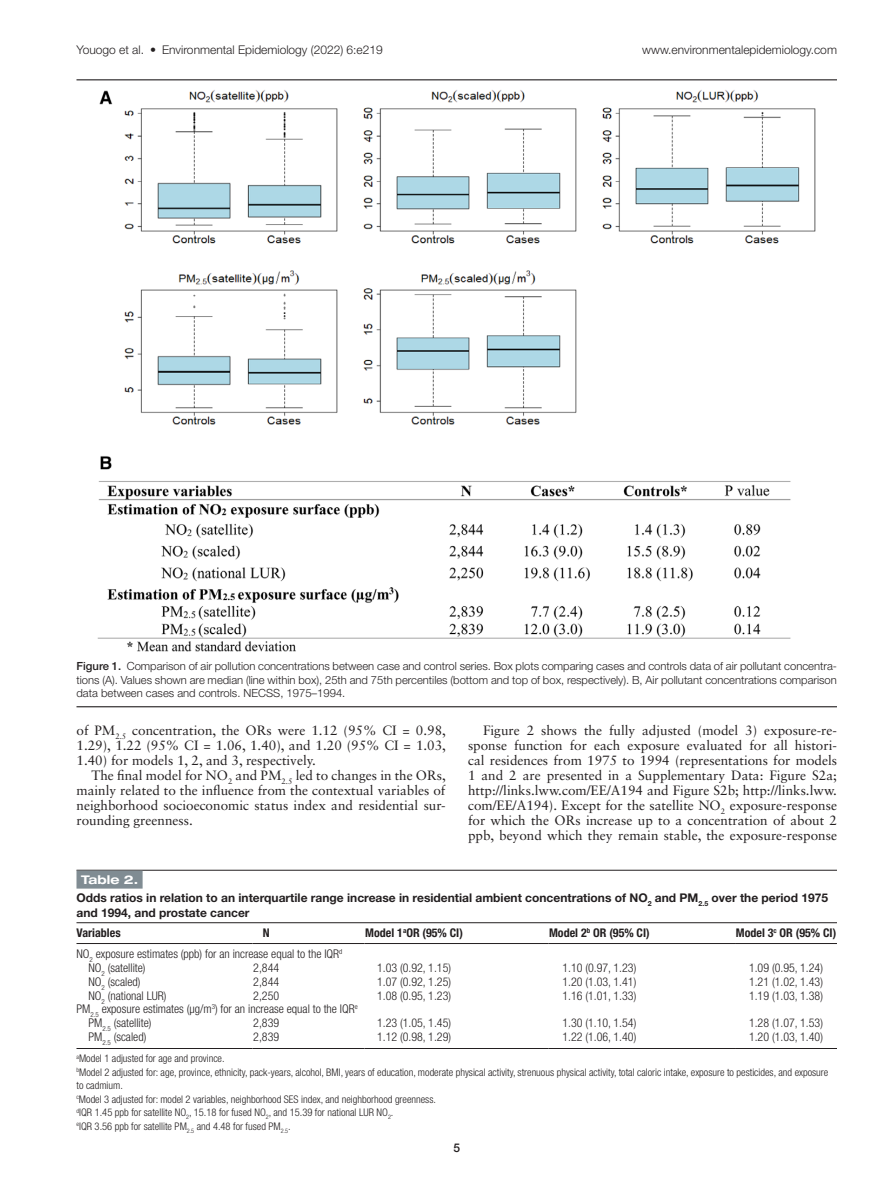
<style>
.page{position:relative;width:891px;height:1188px;background:#fff}
.page>*{position:absolute;margin:0;border:0;box-sizing:border-box;transform-origin:0 0}
.t1{font:13.5px/15px "Sabon LT Std";color:#231f20;text-align:justify}
.t2{font:300 condensed 12px/13.8px "Helvetica Neue LT Std";color:#231f20}
.t3{font:700 12px/18px "Helvetica Neue LT Std";color:#231f20}
.t4{font:300 12px "Helvetica Neue LT Std";color:#231f20}
.t5{font:700 condensed 12px "Helvetica Neue LT Std";color:#231f20}
.t6{font:500 12px "Helvetica Neue LT Std";color:#231f20}
.t7{font:300 11.25px/13.5px "Helvetica Neue LT Std";color:#231f20;text-align:justify}
.t8{font:300 condensed 10.5px/13.5px "Helvetica Neue LT Std";color:#231f20}
.s1{font-weight:500}
.s2{font-stretch:expanded;color:#fff}
</style>
<div class="page">
<img style="left:97px;top:90px;width:719px;height:562px">
<hr style="left:76px;top:79px;width:761px;height:1px;background:#231f20">
<hr style="left:76px;top:706px;width:761px;height:1px;background:#231f20">
<hr style="left:76px;top:1048px;width:177px;height:1px;background:#231f20">
<hr style="left:253px;top:1048px;width:112px;height:1px;background:#231f20">
<hr style="left:365px;top:1048px;width:183px;height:1px;background:#231f20">
<hr style="left:548px;top:1048px;width:187px;height:1px;background:#231f20">
<hr style="left:735px;top:1048px;width:102px;height:1px;background:#231f20">
<hr style="left:76px;top:943px;width:177px;height:1px;background:#231f20">
<hr style="left:253px;top:943px;width:112px;height:1px;background:#231f20">
<hr style="left:365px;top:943px;width:183px;height:1px;background:#231f20">
<hr style="left:548px;top:943px;width:187px;height:1px;background:#231f20">
<hr style="left:735px;top:943px;width:102px;height:1px;background:#231f20">
<hr style="left:76px;top:870px;width:761px;height:1px;background:#231f20">
<div style="left:76px;top:871px;width:67px;height:18px;background:#808c93"></div>
<hr style="left:76px;top:922px;width:761px;height:1px;background:#231f20">
<p class="t4" style="left:76px;top:42px;width:308px">Youogo et al. • Environmental Epidemiology (2022) 6:e219</p>
<p class="t4" style="left:642px;top:42px;width:196px">www.environmentalepidemiology.com</p>
<p class="t7" style="left:76px;top:659px;width:762px"><span class="s1">Figure 1.</span> Comparison of air pollution concentrations between case and control series. Box plots comparing cases and controls data of air pollutant concentra&shy;tions (A). Values shown are median (line within box), 25th and 75th percentiles (bottom and top of box, respectively). B, Air pollutant concentrations comparison data between cases and controls. NECSS, 1975–1994.</p>
<p class="t1" style="left:76px;top:722px;width:371px">of PM<sub>2.5</sub> concentration, the ORs were 1.12 (95% CI = 0.98, 1.29), 1.22 (95% CI = 1.06, 1.40), and 1.20 (95% CI = 1.03, 1.40) for models 1, 2, and 3, respectively.</p>
<p class="t1" style="left:77px;top:767px;width:371px;text-indent:15px">The final model for NO<sub>2</sub> and PM<sub>2.5</sub> led to changes in the ORs, mainly related to the influence from the contextual variables of neighborhood socioeconomic status index and residential sur&shy;rounding greenness.</p>
<p class="t1" style="left:468px;top:722px;width:371px;text-indent:15px">Figure 2 shows the fully adjusted (model 3) exposure-re&shy;sponse function for each exposure evaluated for all histori&shy;cal residences from 1975 to 1994 (representations for models 1 and 2 are presented in a Supplementary Data: Figure S2a; http://links.lww.com/EE/A194 and Figure S2b; http://links.lww. com/EE/A194). Except for the satellite NO<sub>2</sub> exposure-response for which the ORs increase up to a concentration of about 2 ppb, beyond which they remain stable, the exposure-response</p>
<p class="t3" style="left:76px;top:871px;width:753px;text-indent:4px"><span class="s2">Table 2.<br></span>Odds ratios in relation to an interquartile range increase in residential ambient concentrations of NO<sub>2</sub> and PM<sub>2.5</sub> over the period 1975</p>
<p class="t3" style="left:76px;top:904px;width:175px">and 1994, and prostate cancer</p>
<p class="t5" style="left:76px;top:926px;width:46px">Variables</p>
<p class="t5" style="left:263px;top:926px;width:8px">N</p>
<p class="t5" style="left:365px;top:926px;width:99px">Model 1<sup>a</sup>OR (95% CI)</p>
<p class="t5" style="left:549px;top:926px;width:102px">Model 2<sup>b</sup> OR (95% CI)</p>
<p class="t5" style="left:736px;top:926px;width:102px">Model 3<sup>c</sup> OR (95% CI)</p>
<p class="t2" style="left:88px;top:947px;width:255px;text-indent:-12px">NO<sub>2</sub> exposure estimates (ppb) for an increase equal to the IQR<sup>d<br></sup>NO<sub>2</sub> (satellite)</p>
<p class="t2" style="left:253px;top:961px;width:27px">2,844</p>
<p class="t2" style="left:377px;top:961px;width:76px">1.03 (0.92, 1.15)</p>
<p class="t2" style="left:562px;top:961px;width:76px">1.10 (0.97, 1.23)</p>
<p class="t2" style="left:749px;top:961px;width:76px">1.09 (0.95, 1.24)</p>
<p class="t2" style="left:88px;top:974px;width:53px">NO<sub>2</sub> (scaled)</p>
<p class="t2" style="left:253px;top:974px;width:27px">2,844</p>
<p class="t2" style="left:377px;top:974px;width:76px">1.07 (0.92, 1.25)</p>
<p class="t2" style="left:562px;top:974px;width:76px">1.20 (1.03, 1.41)</p>
<p class="t2" style="left:749px;top:974px;width:76px">1.21 (1.02, 1.43)</p>
<p class="t2" style="left:88px;top:988px;width:79px">NO<sub>2</sub> (national LUR)</p>
<p class="t2" style="left:253px;top:988px;width:27px">2,250</p>
<p class="t2" style="left:377px;top:988px;width:76px">1.08 (0.95, 1.23)</p>
<p class="t2" style="left:562px;top:988px;width:76px">1.16 (1.01, 1.33)</p>
<p class="t2" style="left:749px;top:988px;width:76px">1.19 (1.03, 1.38)</p>
<p class="t2" style="left:88px;top:1002px;width:271px;text-indent:-12px">PM<sub>2.5</sub> exposure estimates (µg/m<sup>3</sup>) for an increase equal to the IQR<sup>e<br></sup>PM<sub>2.5</sub> (satellite)</p>
<p class="t2" style="left:253px;top:1016px;width:27px">2,839</p>
<p class="t2" style="left:377px;top:1016px;width:76px">1.23 (1.05, 1.45)</p>
<p class="t2" style="left:562px;top:1016px;width:76px">1.30 (1.10, 1.54)</p>
<p class="t2" style="left:749px;top:1016px;width:76px">1.28 (1.07, 1.53)</p>
<p class="t2" style="left:88px;top:1030px;width:59px">PM<sub>2.5</sub> (scaled)</p>
<p class="t2" style="left:253px;top:1030px;width:27px">2,839</p>
<p class="t2" style="left:377px;top:1030px;width:76px">1.12 (0.98, 1.29)</p>
<p class="t2" style="left:562px;top:1030px;width:76px">1.22 (1.06, 1.40)</p>
<p class="t2" style="left:749px;top:1030px;width:76px">1.20 (1.03, 1.40)</p>
<p class="t8" style="left:76px;top:1051px;width:753px"><sup>a</sup>Model 1 adjusted for age and province.<br><sup>b</sup>Model 2 adjusted for: age, province, ethnicity, pack-years, alcohol, BMI, years of education, moderate physical activity, strenuous physical activity, total caloric intake, exposure to pesticides, and exposure to cadmium.<br><sup>c</sup>Model 3 adjusted for: model 2 variables, neighborhood SES index, and neighborhood greenness.<br><sup>d</sup>IQR 1.45 ppb for satellite NO<sub>2</sub>, 15.18 for fused NO<sub>2</sub>, and 15.39 for national LUR NO<sub>2</sub>.<br><sup>e</sup>IQR 3.56 ppb for satellite PM<sub>2.5</sub> and 4.48 for fused PM<sub>2.5</sub>.</p>
<p class="t6" style="left:453px;top:1140px;width:8px">5</p>
</div>
